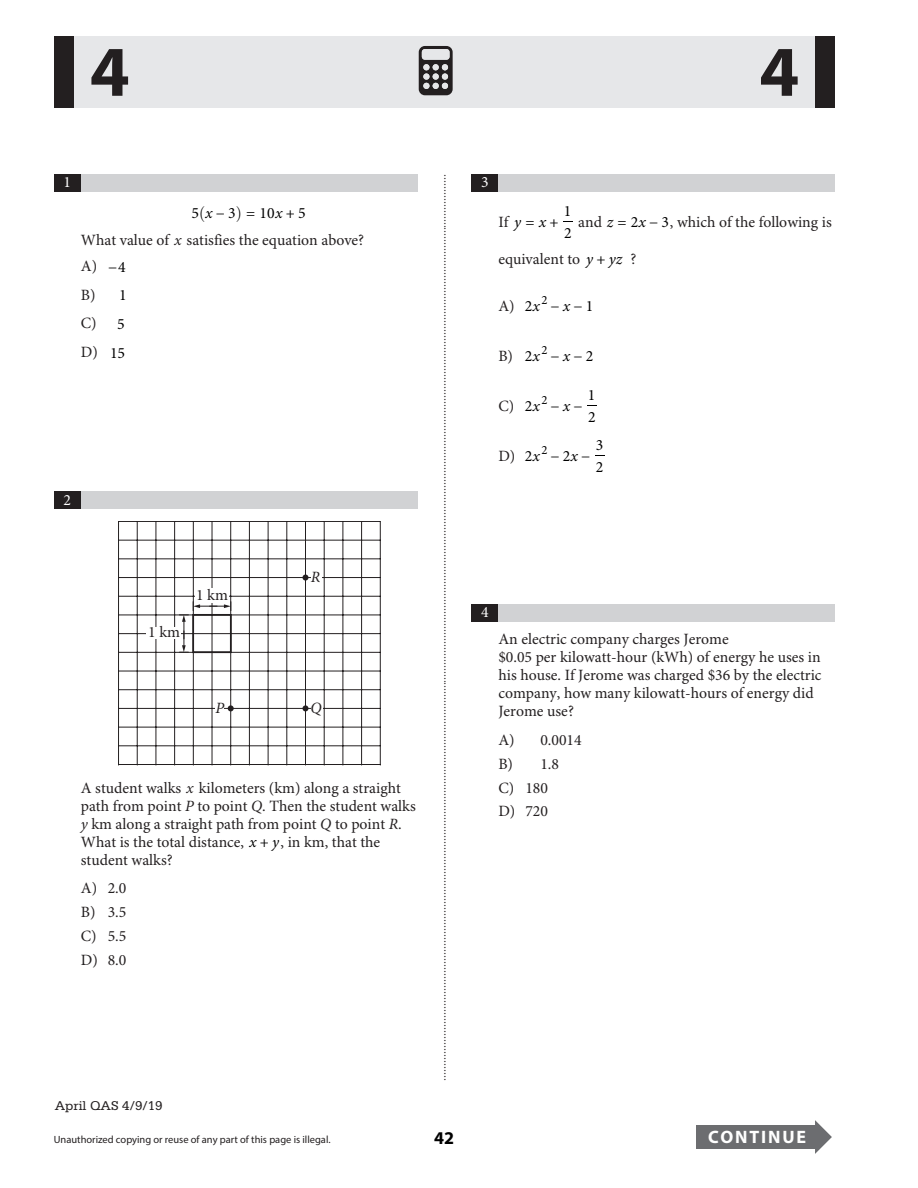
<style>
.page{position:relative;width:918px;height:1188px;background:#fff}
.page>*{position:absolute;margin:0;border:0;box-sizing:border-box;transform-origin:0 0}
.t1{font:700 71.85px "Myriad Pro";color:#231f20}
.t2{font:700 18px "Myriad Pro";letter-spacing:.105em;color:#fff}
.t3{font:700 18px "Myriad Pro";color:#000}
.t4{font:15.75px/18px "Minion Pro";color:#231f20}
.t5{font:15.75px/22.2px "Minion Pro";color:#000}
.t6{font:italic 15.75px "Minion Pro";color:#000}
.t7{font:15.75px "Minion Pro";color:#fff}
.t8{font:italic 15.75px "Minion Pro";color:#231f20}
.t9{font:13.5px "Serifa Std";color:#231f20}
.t10{font:12.6px "Minion Pro";color:#000}
.t11{font:12px "Times";color:#231f20}
.t12{font:10.5px "Myriad Pro";color:#231f20}
.s1{font-style:italic;color:#000}
.s2{font-style:italic}
.s3{color:#000}
.s4{color:#231f20}
</style>
<div class="page">
<div style="left:54px;top:174px;width:364px;height:18px;background:#d1d2d4"></div>
<div style="left:54px;top:174px;width:27px;height:18px;background:#231f20"></div>
<div style="left:54px;top:491px;width:364px;height:18px;background:#d1d2d4"></div>
<div style="left:54px;top:491px;width:27px;height:18px;background:#231f20"></div>
<div style="left:471px;top:174px;width:364px;height:18px;background:#d1d2d4"></div>
<div style="left:471px;top:174px;width:27px;height:18px;background:#231f20"></div>
<div style="left:471px;top:604px;width:364px;height:18px;background:#d1d2d4"></div>
<div style="left:471px;top:604px;width:27px;height:18px;background:#231f20"></div>
<div style="left:70px;top:36px;width:749px;height:72px;background:#e6e7e9"></div>
<div style="left:816px;top:36px;width:19px;height:72px;background:#231f20"></div>
<div style="left:54px;top:36px;width:19px;height:72px;background:#231f20"></div>
<hr style="left:118px;top:522px;width:1px;height:243px;background:#231f20">
<hr style="left:137px;top:522px;width:1px;height:243px;background:#231f20">
<hr style="left:156px;top:522px;width:1px;height:243px;background:#231f20">
<hr style="left:174px;top:522px;width:1px;height:243px;background:#231f20">
<hr style="left:193px;top:522px;width:1px;height:243px;background:#231f20">
<hr style="left:212px;top:522px;width:1px;height:243px;background:#231f20">
<hr style="left:230px;top:522px;width:1px;height:243px;background:#231f20">
<hr style="left:249px;top:522px;width:1px;height:243px;background:#231f20">
<hr style="left:268px;top:522px;width:1px;height:243px;background:#231f20">
<hr style="left:287px;top:522px;width:1px;height:243px;background:#231f20">
<hr style="left:305px;top:522px;width:1px;height:243px;background:#231f20">
<hr style="left:324px;top:522px;width:1px;height:243px;background:#231f20">
<hr style="left:343px;top:522px;width:1px;height:243px;background:#231f20">
<hr style="left:361px;top:522px;width:1px;height:243px;background:#231f20">
<hr style="left:380px;top:522px;width:1px;height:243px;background:#231f20">
<hr style="left:119px;top:764px;width:261px;height:1px;background:#231f20">
<hr style="left:119px;top:746px;width:261px;height:1px;background:#231f20">
<hr style="left:119px;top:727px;width:261px;height:1px;background:#231f20">
<hr style="left:119px;top:708px;width:261px;height:1px;background:#231f20">
<hr style="left:119px;top:689px;width:261px;height:1px;background:#231f20">
<hr style="left:119px;top:671px;width:261px;height:1px;background:#231f20">
<hr style="left:119px;top:652px;width:261px;height:1px;background:#231f20">
<hr style="left:119px;top:633px;width:261px;height:1px;background:#231f20">
<hr style="left:119px;top:615px;width:261px;height:1px;background:#231f20">
<hr style="left:119px;top:596px;width:261px;height:1px;background:#231f20">
<hr style="left:119px;top:577px;width:261px;height:1px;background:#231f20">
<hr style="left:119px;top:559px;width:261px;height:1px;background:#231f20">
<hr style="left:119px;top:540px;width:261px;height:1px;background:#231f20">
<hr style="left:119px;top:521px;width:261px;height:1px;background:#231f20">
<div style="left:192px;top:614px;width:40px;height:39px;border:2px solid #231f20"></div>
<svg style="left:228px;top:705px;width:6px;height:6px"></svg>
<svg style="left:303px;top:705px;width:6px;height:6px"></svg>
<svg style="left:303px;top:575px;width:6px;height:6px"></svg>
<svg style="left:179px;top:602px;width:52px;height:51px"></svg>
<div style="left:216px;top:704px;width:8px;height:9px;background:#fff"></div>
<div style="left:311px;top:704px;width:12px;height:9px;background:#fff"></div>
<div style="left:147px;top:628px;width:34px;height:11px;background:#fff"></div>
<div style="left:195px;top:588px;width:34px;height:15px;background:#fff"></div>
<div style="left:312px;top:573px;width:10px;height:9px;background:#fff"></div>
<svg style="left:419px;top:46px;width:34px;height:49px"></svg>
<div style="left:422px;top:49px;width:28px;height:11px;background:#e6e7e9;border-radius:3px"></div>
<div style="left:697px;top:1125px;width:121px;height:24px;background:#6c6d70"></div>
<svg style="left:815px;top:1120px;width:17px;height:34px"></svg>
<p class="t1" style="left:90px;top:25px;width:41px">4</p>
<p class="t1" style="left:759px;top:25px;width:41px">4</p>
<p class="t7" style="left:64px;top:173px;width:9px">1</p>
<p class="t5" style="left:191px;top:202px;width:116px">5 −3 =10 +5</p>
<p class="t4" style="left:81px;top:200px;width:285px;line-height:26.7px;text-indent:194px"><span class="s1">x<br></span>What value of <span class="s2">x</span> satisfies the equation above?<br>A) <span class="s3">−4</span></p>
<p class="t4" style="left:81px;top:281px;width:47px;line-height:28.8px;text-align:justify">B) <span class="s3">1<br></span>C) <span class="s3">5<br></span>D) <span class="s3">15</span></p>
<p class="t6" style="left:205px;top:203px;width:9px">x</p>
<p class="t7" style="left:64px;top:491px;width:9px">2</p>
<p class="t4" style="left:148px;top:623px;width:33px">1 km</p>
<p class="t4" style="left:196px;top:586px;width:33px">1 km</p>
<p class="t8" style="left:311px;top:567px;width:11px">R</p>
<p class="t8" style="left:216px;top:697px;width:10px">P</p>
<p class="t8" style="left:311px;top:697px;width:13px">Q</p>
<p class="t4" style="left:81px;top:780px;width:337px">A student walks <span class="s2">x</span> kilometers (km) along a straight path from point <span class="s2">P</span> to point <span class="s2">Q</span>. Then the student walks <span class="s2">y</span> km along a straight path from point <span class="s2">Q</span> to point <span class="s2">R</span>.<br>What is the total distance, <span class="s1">x</span> <span class="s3">+</span> <span class="s1">y</span>, in km, that the student walks?</p>
<p class="t4" style="left:81px;top:877px;width:47px;line-height:24px;text-align:justify">A) 2.0<br>B) 3.5<br>C) 5.5<br>D) 8.0</p>
<p class="t11" style="left:455px;top:174px;width:909px;rotate:90deg">...............................................................................................................................................................................................................................................................................................................</p>
<p class="t7" style="left:481px;top:173px;width:9px">3</p>
<p class="t5" style="left:564px;top:200px;width:9px">1<br>2</p>
<p class="t4" style="left:578px;top:213px;width:255px">and <span class="s1">z</span> <span class="s3">= 2 − 3</span>, which of the following is</p>
<p class="t4" style="left:498px;top:213px;width:62px">If<span class="s1">y</span><span class="s3">= +</span></p>
<p class="t6" style="left:539px;top:212px;width:9px">x</p>
<p class="t6" style="left:639px;top:212px;width:9px">x</p>
<p class="t4" style="left:498px;top:250px;width:126px">equivalent to <span class="s1">y yz</span></p>
<p class="t5" style="left:596px;top:248px;width:11px">+</p>
<p class="t4" style="left:631px;top:250px;width:7px">?</p>
<p class="t10" style="left:541px;top:293px;width:8px">2</p>
<p class="t5" style="left:498px;top:296px;width:96px"><span class="s4">A)</span>2 − −1</p>
<p class="t6" style="left:533px;top:297px;width:9px">x</p>
<p class="t6" style="left:563px;top:297px;width:9px">x</p>
<p class="t10" style="left:541px;top:343px;width:8px">2</p>
<p class="t5" style="left:498px;top:346px;width:96px"><span class="s4">B)</span>2 − −2</p>
<p class="t6" style="left:533px;top:347px;width:9px">x</p>
<p class="t6" style="left:563px;top:347px;width:9px">x</p>
<p class="t5" style="left:588px;top:384px;width:9px">1<br>2</p>
<p class="t10" style="left:541px;top:392px;width:8px">2</p>
<p class="t5" style="left:498px;top:395px;width:86px"><span class="s4">C)</span>2 −−</p>
<p class="t6" style="left:533px;top:396px;width:9px">x</p>
<p class="t6" style="left:563px;top:396px;width:9px">x</p>
<p class="t5" style="left:596px;top:434px;width:9px">3<br>2</p>
<p class="t10" style="left:541px;top:442px;width:8px">2</p>
<p class="t5" style="left:498px;top:445px;width:94px"><span class="s4">D)</span>2 −2−</p>
<p class="t6" style="left:533px;top:446px;width:9px">x</p>
<p class="t6" style="left:571px;top:446px;width:9px">x</p>
<p class="t7" style="left:481px;top:603px;width:9px">4</p>
<p class="t4" style="left:498px;top:631px;width:325px">An electric company charges Jerome<br>$0.05 per kilowatt-hour (kWh) of energy he uses in his house. If Jerome was charged $36 by the electric company, how many kilowatt-hours of energy did Jerome use?</p>
<p class="t4" style="left:498px;top:728px;width:85px;line-height:24px">A) 0.0014<br>B) 1.8<br>C) 180<br>D) 720</p>
<p class="t9" style="left:55px;top:1098px;width:110px">April QAS 4/9/19</p>
<p class="t12" style="left:54px;top:1133px;width:278px">Unauthorized copying or reuse of any part of this page is illegal.</p>
<p class="t3" style="left:434px;top:1126px;width:21px">42</p>
<p class="t2" style="left:708px;top:1126px;width:99px">CONTINUE</p>
</div>
